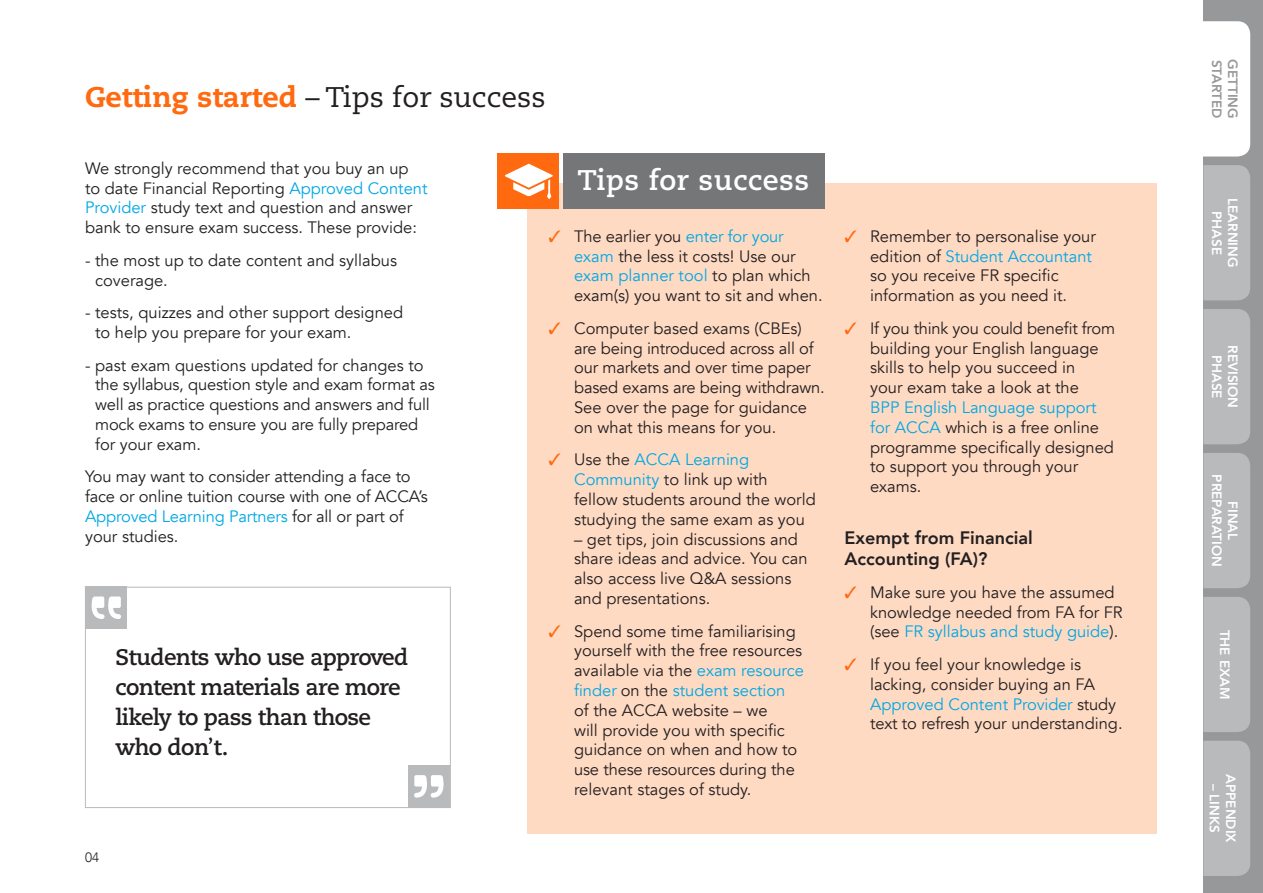
<style>
.page{position:relative;width:1263px;height:893px;background:#fff}
.page>*{position:absolute;margin:0;border:0;box-sizing:border-box;transform-origin:0 0}
.RUNNING_HEADER{font:28.35px "Caecilia";color:#231f20}
.STUDY_TIPS_HEADER{font:700 28.35px "Caecilia";letter-spacing:.02em;color:#fff}
.BOXED_QUOTE{font:700 22.5px/30px "Caecilia";letter-spacing:-.03em;color:#231f20}
.D_HEAD{font:800 18px/21.6px "Avenir";color:#231f20}
.STUDY_TIPS_TICK_BULL{font:16.5px/19.8px "Avenir";color:#231f20}
.TAB_TITLE{font:800 13.5px/16.2px "Avenir";color:#fff;text-align:center}
.TAB_TITLE-2{font:800 13.5px "Avenir";color:#97989a}
.PAGE_NUMBER{font:300 13.5px "Avenir";color:#231f20}
.s1{font-weight:800;color:#ff6a10}
.s2{color:#00a8e4}
.s3{font-weight:400}
.s4{color:#ff6a10}
</style>
<div class="page">
<div style="left:527px;top:183px;width:630px;height:650px;background:#ffdac3"></div>
<div style="left:85px;top:587px;width:366px;height:221px;border:1px solid #b9babb"></div>
<div style="left:85px;top:587px;width:42px;height:42px;background:#b9babb"></div>
<svg style="left:91px;top:596px;width:30px;height:23px"></svg>
<div style="left:408px;top:765px;width:42px;height:43px;background:#b9babb"></div>
<svg style="left:414px;top:775px;width:30px;height:23px"></svg>
<div style="left:563px;top:153px;width:262px;height:55px;background:#747678"></div>
<div style="left:497px;top:153px;width:62px;height:55px;background:#ff6a10"></div>
<svg style="left:505px;top:164px;width:48px;height:35px"></svg>
<div style="left:1203px;top:0;width:60px;height:893px;background:#97989a"></div>
<div style="left:1203px;top:453px;width:47px;height:135px;background:#b9babb"></div>
<div style="left:1203px;top:309px;width:47px;height:135px;background:#b9babb"></div>
<div style="left:1203px;top:21px;width:47px;height:136px;background:#fff"></div>
<div style="left:1203px;top:597px;width:47px;height:135px;background:#b9babb"></div>
<div style="left:1203px;top:165px;width:47px;height:135px;background:#b9babb"></div>
<div style="left:1203px;top:741px;width:47px;height:135px;background:#b9babb"></div>
<p class="RUNNING_HEADER" style="left:85px;top:81px;width:462px"><span class="s1">Getting started</span> – Tips for success</p>
<p class="STUDY_TIPS_TICK_BULL" style="left:85px;top:159px;width:344px">We strongly recommend that you buy an up to date Financial Reporting <span class="s2">Approved Content Provider</span> study text and question and answer bank to ensure exam success. These provide:</p>
<p class="STUDY_TIPS_TICK_BULL" style="left:95px;top:251px;width:303px;text-indent:-10px">- the most up to date content and syllabus coverage.</p>
<p class="STUDY_TIPS_TICK_BULL" style="left:95px;top:303px;width:309px;text-indent:-10px">- tests, quizzes and other support designed to help you prepare for your exam.</p>
<p class="STUDY_TIPS_TICK_BULL" style="left:95px;top:355px;width:341px;text-indent:-10px">- past exam questions updated for changes to the syllabus, question style and exam format as well as practice questions and answers and full mock exams to ensure you are fully prepared for your exam.</p>
<p class="STUDY_TIPS_TICK_BULL" style="left:85px;top:467px;width:344px">You may want to consider attending a face to face or online tuition course with one of ACCA’s <span class="s2">Approved Learning Partners</span> for all or part of your studies.</p>
<p class="BOXED_QUOTE" style="left:116px;top:642px;width:294px">Students who use approved content materials are more likely to pass than those who don<span class="s3">’</span>t.</p>
<p class="STUDY_TIPS_HEADER" style="left:577px;top:164px;width:233px">Tips for success</p>
<p class="STUDY_TIPS_TICK_BULL" style="left:574px;top:227px;width:250px;text-indent:-26px"><span class="s4">✓</span> The earlier you <span class="s2">enter for your exam</span> the less it costs! Use our <span class="s2">exam planner tool</span> to plan which exam(s) you want to sit and when.</p>
<p class="STUDY_TIPS_TICK_BULL" style="left:574px;top:319px;width:252px;text-indent:-26px"><span class="s4">✓</span> Computer based exams (CBEs) are being introduced across all of our markets and over time paper based exams are being withdrawn.<br>See over the page for guidance on what this means for you.</p>
<p class="STUDY_TIPS_TICK_BULL" style="left:574px;top:450px;width:243px;text-indent:-26px"><span class="s4">✓</span> Use the <span class="s2">ACCA Learning<br>Community</span> to link up with<br>fellow students around the world studying the same exam as you</p>
<p class="STUDY_TIPS_TICK_BULL" style="left:574px;top:529px;width:235px">– get tips, join discussions and share ideas and advice. You can also access live Q&amp;A sessions and presentations.</p>
<p class="STUDY_TIPS_TICK_BULL" style="left:574px;top:621px;width:231px;text-indent:-26px"><span class="s4">✓</span> Spend some time familiarising yourself with the free resources available via the <span class="s2">exam resource finder</span> on the <span class="s2">student section </span>of the ACCA website – we<br>will provide you with specific guidance on when and how to use these resources during the relevant stages of study.</p>
<p class="STUDY_TIPS_TICK_BULL" style="left:870px;top:227px;width:227px;text-indent:-26px"><span class="s4">✓</span> Remember to personalise your edition of <span class="s2">Student Accountant </span>so you receive FR specific information as you need it.</p>
<p class="STUDY_TIPS_TICK_BULL" style="left:870px;top:319px;width:246px;text-indent:-26px"><span class="s4">✓</span> If you think you could benefit from building your English language skills to help you succeed in<br>your exam take a look at the<br><span class="s2">BPP English Language support for ACCA</span> which is a free online programme specifically designed to support you through your exams.</p>
<p class="D_HEAD" style="left:845px;top:527px;width:190px">Exempt from Financial<br>Accounting (FA)?</p>
<p class="STUDY_TIPS_TICK_BULL" style="left:870px;top:582px;width:254px;text-indent:-26px"><span class="s4">✓</span> Make sure you have the assumed knowledge needed from FA for FR (see <span class="s2">FR syllabus and study guide</span>).</p>
<p class="STUDY_TIPS_TICK_BULL" style="left:870px;top:655px;width:254px;text-indent:-26px"><span class="s4">✓</span> If you feel your knowledge is lacking, consider buying an FA<br><span class="s2">Approved Content Provider</span> study text to refresh your understanding.</p>
<p class="PAGE_NUMBER" style="left:85px;top:849px;width:16px">04</p>
<p class="TAB_TITLE-2" style="left:1227px;top:60px;width:60px;rotate:90deg">STARTED</p>
<p class="TAB_TITLE-2" style="left:1243px;top:59px;width:61px;rotate:90deg">GETTING</p>
<p class="TAB_TITLE" style="left:1241px;top:198px;width:71px;rotate:90deg">LEARNING<br>PHASE</p>
<p class="TAB_TITLE" style="left:1241px;top:345px;width:65px;rotate:90deg">REVISION<br>PHASE</p>
<p class="TAB_TITLE" style="left:1241px;top:474px;width:94px;rotate:90deg">FINAL<br>PREPARATION</p>
<p class="TAB_TITLE" style="left:1233px;top:630px;width:71px;rotate:90deg">THE EXAM</p>
<p class="TAB_TITLE" style="left:1239px;top:774px;width:70px;rotate:90deg">APPENDIX</p>
<p class="TAB_TITLE" style="left:1222px;top:784px;width:51px;rotate:90deg">– LINKS</p>
</div>
